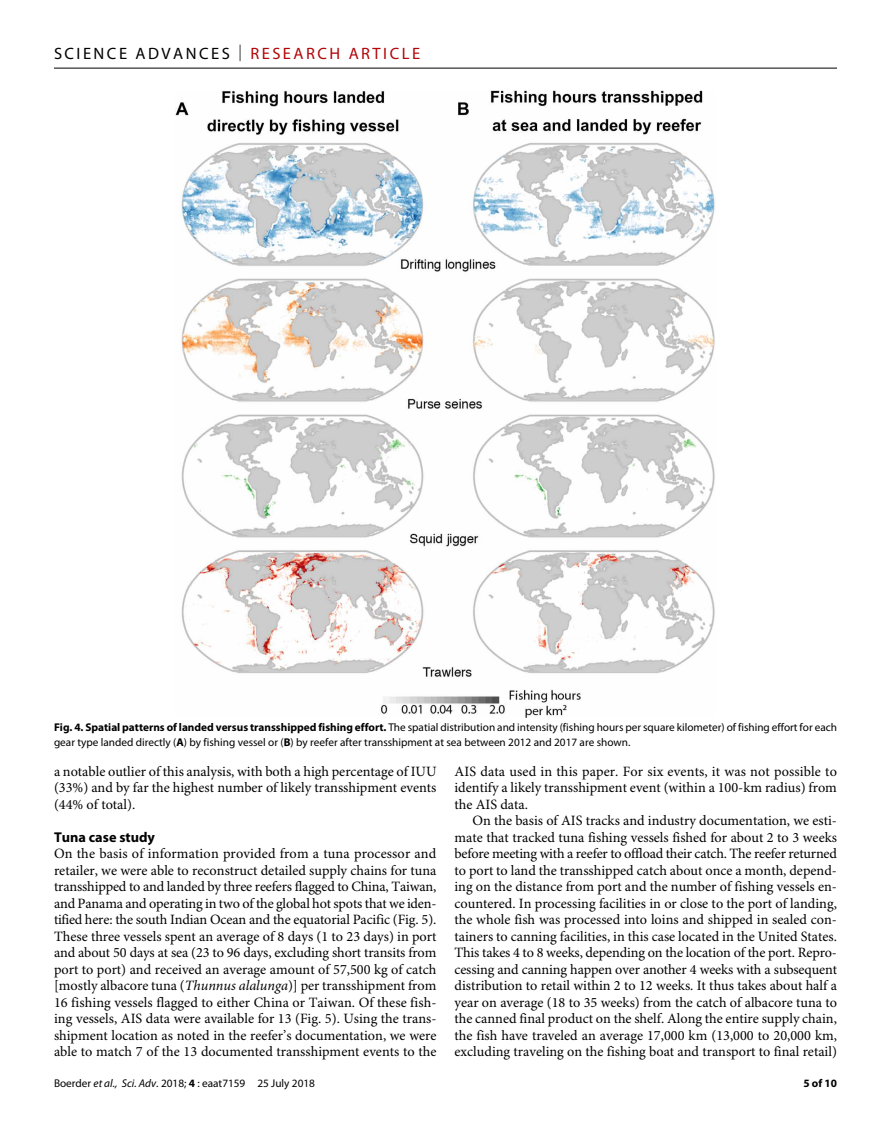
<style>
.page{position:relative;width:891px;height:1134px;background:#fff}
.page>*{position:absolute;margin:0;border:0;box-sizing:border-box;transform-origin:0 0}
.t1{font:16.5px "Myriad Pro";letter-spacing:.15em;color:#000}
.t2{font:14.25px/16.5px "Minion Pro";color:#000;text-align:justify}
.t3{font:700 14.25px "Myriad Pro";color:#000}
.t4{font:11.25px/15px "Myriad Pro";color:#000}
.t5{font:700 11.25px "Myriad Pro";color:#000}
.s1{font-weight:300}
.s2{color:#b10508}
.s3{font-weight:700}
.s4{font-style:italic}
</style>
<div class="page">
<hr style="left:54px;top:68px;width:783px;height:1px;background:#000">
<img style="left:175px;top:90px;width:540px;height:628px">
<p class="t1" style="left:54px;top:40px;width:368px">SCIENCE ADVANCES <span class="s1">|</span> <span class="s2">RESEARCH ARTICLE</span></p>
<p class="t4" style="left:54px;top:720px;width:785px"><span class="s3">Fig. 4. Spatial patterns of landed versus transshipped fishing effort.</span> The spatial distribution and intensity (fishing hours per square kilometer) of fishing effort for each gear type landed directly (<span class="s3">A</span>) by fishing vessel or (<span class="s3">B</span>) by reefer after transshipment at sea between 2012 and 2017 are shown.</p>
<p class="t2" style="left:54px;top:764px;width:384px">a notable outlier of this analysis, with both a high percentage of IUU (33%) and by far the highest number of likely transshipment events (44% of total).</p>
<p class="t3" style="left:54px;top:826px;width:103px">Tuna case study</p>
<p class="t2" style="left:54px;top:847px;width:384px">On the basis of information provided from a tuna processor and retailer, we were able to reconstruct detailed supply chains for tuna transshipped to and landed by three reefers flagged to China, Taiwan, and Panama and operating in two of the global hot spots that we iden&shy;tified here: the south Indian Ocean and the equatorial Pacific (Fig. 5).<br>These three vessels spent an average of 8 days (1 to 23 days) in port and about 50 days at sea (23 to 96 days, excluding short transits from port to port) and received an average amount of 57,500 kg of catch [mostly albacore tuna (<span class="s4">Thunnus alalunga</span>)] per transshipment from 16 fishing vessels flagged to either China or Taiwan. Of these fish&shy;ing vessels, AIS data were available for 13 (Fig. 5). Using the trans&shy;shipment location as noted in the reefer’s documentation, we were able to match 7 of the 13 documented transshipment events to the</p>
<p class="t4" style="left:54px;top:1076px;width:263px">Boerder <span class="s4">et al., Sci. Adv.</span> 2018; <span class="s3">4</span> : eaat7159 25 July 2018</p>
<p class="t2" style="left:454px;top:764px;width:384px">AIS data used in this paper. For six events, it was not possible to identify a likely transshipment event (within a 100-km radius) from the AIS data.</p>
<p class="t2" style="left:454px;top:814px;width:384px;text-indent:18px">On the basis of AIS tracks and industry documentation, we esti&shy;mate that tracked tuna fishing vessels fished for about 2 to 3 weeks before meeting with a reefer to offload their catch. The reefer returned to port to land the transshipped catch about once a month, depend&shy;ing on the distance from port and the number of fishing vessels en&shy;countered. In processing facilities in or close to the port of landing, the whole fish was processed into loins and shipped in sealed con&shy;tainers to canning facilities, in this case located in the United States.<br>This takes 4 to 8 weeks, depending on the location of the port. Repro&shy;cessing and canning happen over another 4 weeks with a subsequent distribution to retail within 2 to 12 weeks. It thus takes about half a year on average (18 to 35 weeks) from the catch of albacore tuna to the canned final product on the shelf. Along the entire supply chain, the fish have traveled an average 17,000 km (13,000 to 20,000 km, excluding traveling on the fishing boat and transport to final retail)</p>
<p class="t5" style="left:803px;top:1074px;width:35px">5 of 10</p>
</div>
